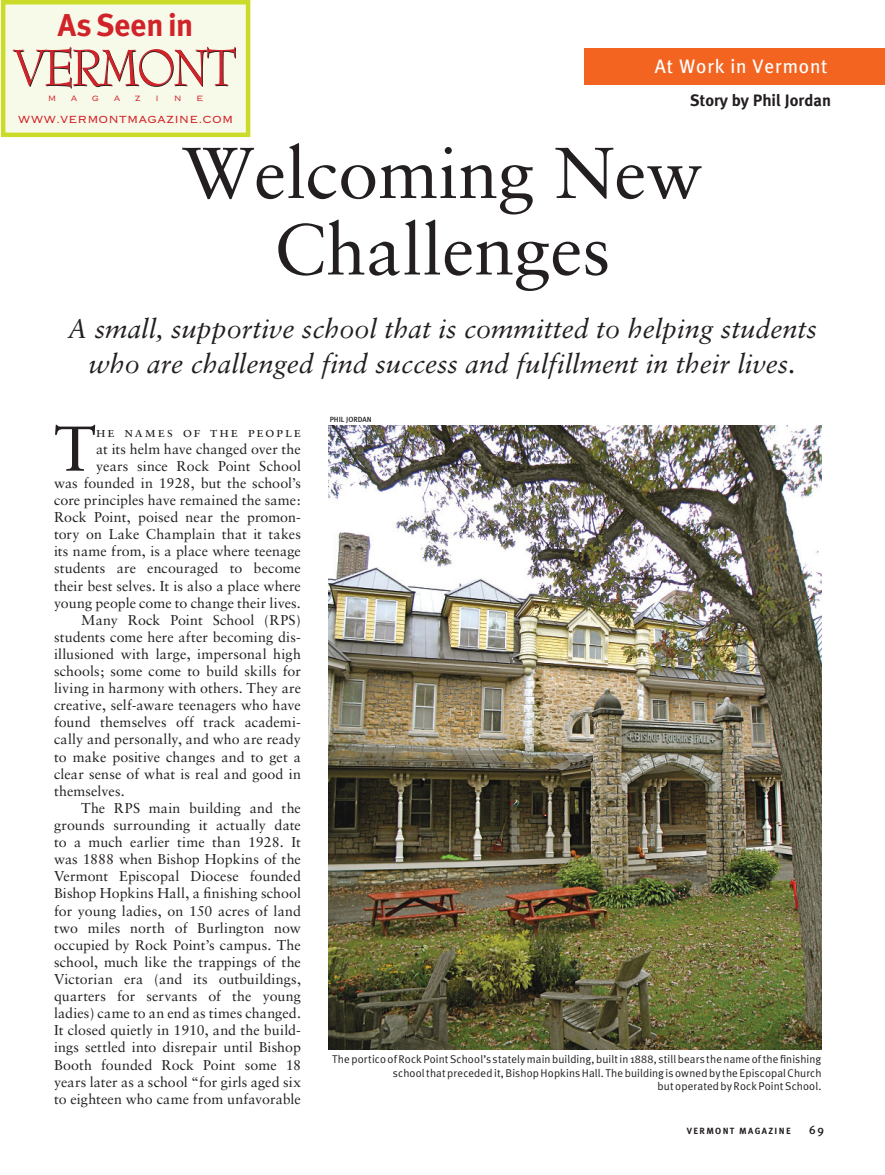
<style>
.page{position:relative;width:885px;height:1175px;background:#fff}
.page>*{position:absolute;margin:0;border:0;box-sizing:border-box;transform-origin:0 0}
.t1{font:72px/76.5px "Sabon";color:#231f20;text-align:center}
.t2{font:63.3px "Sabon";color:#231f20}
.t3{font:55.5px "Bernhard Modern";letter-spacing:-.05em;color:#231f20;scale:.91 1}
.t4{font:700 31.5px "Meta Plus";letter-spacing:-.01em;color:#d1232a}
.t5{font:italic 27px/34.5px "Sabon";color:#231f20;text-align:center}
.t6{font:19.5px "Meta Plus";letter-spacing:.04em;color:#fff}
.t7{font:700 16.5px "Meta Plus";color:#231f20}
.t8{font:14.25px "Sabon";letter-spacing:.005em;color:#231f20}
.t9{font:14.25px "Sabon Roman SC";letter-spacing:.125em;color:#231f20}
.t10{font:13.5px "Copperplate Thirty Two BC";color:#d1232a}
.t11{font:12px "Copperplate Thirty Two BC";letter-spacing:1.2em;color:#d1232a}
.t12{font:500 12px "Meta Plus";color:#231f20}
.t13{font:11.25px/13.5px "Meta Plus Normal";letter-spacing:.01em;color:#231f20;text-align:right}
.t14{font:700 9px "Meta Plus";letter-spacing:.15em;color:#231f20}
.t15{font:500 7.5px "Meta Plus";color:#231f20}
</style>
<div class="page">
<div style="left:583px;top:49px;width:301px;height:36px;background:#f36421"></div>
<img style="left:328px;top:425px;width:493px;height:624px">
<div style="left:3px;top:2px;width:245px;height:133px;background:#f8fae9"></div>
<div style="left:1px;top:0;width:249px;height:137px;border:4px solid #cadb2a"></div>
<h3 class="t4" style="left:58px;top:7px;width:137px">As Seen in</h3>
<h3 class="t3" style="left:14px;top:39px;width:247px">VERMONT</h3>
<p class="t11" style="left:48px;top:92px;width:157px">magazine</p>
<p class="t10" style="left:18px;top:113px;width:217px">WWW.VERMONTMAGAZINE.COM</p>
<h3 class="t6" style="left:654px;top:55px;width:174px">At Work in Vermont</h3>
<p class="t7" style="left:690px;top:90px;width:142px">Story by Phil Jordan</p>
<h1 class="t1" style="left:182px;top:134px;width:521px">Welcoming New<br>Challenges</h1>
<h3 class="t5" style="left:68px;top:312px;width:750px">A small, supportive school that is committed to helping students who are challenged find success and fulfillment in their lives.</h3>
<h2 class="t2" style="left:54px;top:411px;width:44px">T</h2>
<p class="t9" style="left:96px;top:423px;width:206px">he names of the people</p>
<p class="t8" style="left:96px;top:440px;width:206px">at its helm have changed over the</p>
<p class="t8" style="left:96px;top:457px;width:206px">years since Rock Point School</p>
<p class="t8" style="left:54px;top:474px;width:248px">was founded in 1928, but the school’s</p>
<p class="t8" style="left:54px;top:491px;width:248px">core principles have remained the same:</p>
<p class="t8" style="left:54px;top:508px;width:248px">Rock Point, poised near the promon-</p>
<p class="t8" style="left:54px;top:526px;width:248px">tory on Lake Champlain that it takes</p>
<p class="t8" style="left:54px;top:543px;width:248px">its name from, is a place where teenage</p>
<p class="t8" style="left:54px;top:560px;width:248px">students are encouraged to become</p>
<p class="t8" style="left:54px;top:577px;width:248px">their best selves. It is also a place where</p>
<p class="t8" style="left:54px;top:594px;width:248px">young people come to change their lives.</p>
<p class="t8" style="left:81px;top:611px;width:221px">Many Rock Point School (RPS)</p>
<p class="t8" style="left:54px;top:628px;width:248px">students come here after becoming dis-</p>
<p class="t8" style="left:54px;top:645px;width:248px">illusioned with large, impersonal high</p>
<p class="t8" style="left:54px;top:662px;width:248px">schools; some come to build skills for</p>
<p class="t8" style="left:54px;top:679px;width:248px">living in harmony with others. They are</p>
<p class="t8" style="left:54px;top:697px;width:248px">creative, self-aware teenagers who have</p>
<p class="t8" style="left:54px;top:714px;width:248px">found themselves off track academi-</p>
<p class="t8" style="left:54px;top:731px;width:248px">cally and personally, and who are ready</p>
<p class="t8" style="left:54px;top:748px;width:248px">to make positive changes and to get a</p>
<p class="t8" style="left:54px;top:765px;width:248px">clear sense of what is real and good in</p>
<p class="t8" style="left:54px;top:782px;width:72px">themselves.</p>
<p class="t8" style="left:81px;top:799px;width:221px">The RPS main building and the</p>
<p class="t8" style="left:54px;top:816px;width:248px">grounds surrounding it actually date</p>
<p class="t8" style="left:54px;top:833px;width:248px">to a much earlier time than 1928. It</p>
<p class="t8" style="left:54px;top:850px;width:248px">was 1888 when Bishop Hopkins of the</p>
<p class="t8" style="left:54px;top:868px;width:248px">Vermont Episcopal Diocese founded</p>
<p class="t8" style="left:54px;top:885px;width:248px">Bishop Hopkins Hall, a finishing school</p>
<p class="t8" style="left:54px;top:902px;width:248px">for young ladies, on 150 acres of land</p>
<p class="t8" style="left:54px;top:919px;width:248px">two miles north of Burlington now</p>
<p class="t8" style="left:54px;top:936px;width:248px">occupied by Rock Point’s campus. The</p>
<p class="t8" style="left:54px;top:953px;width:248px">school, much like the trappings of the</p>
<p class="t8" style="left:54px;top:970px;width:248px">Victorian era (and its outbuildings,</p>
<p class="t8" style="left:54px;top:987px;width:248px">quarters for servants of the young</p>
<p class="t8" style="left:54px;top:1004px;width:248px">ladies) came to an end as times changed.</p>
<p class="t8" style="left:54px;top:1021px;width:248px">It closed quietly in 1910, and the build-</p>
<p class="t8" style="left:54px;top:1039px;width:248px">ings settled into disrepair until Bishop</p>
<p class="t8" style="left:54px;top:1056px;width:248px">Booth founded Rock Point some 18</p>
<p class="t8" style="left:54px;top:1073px;width:248px">years later as a school “for girls aged six</p>
<p class="t8" style="left:54px;top:1090px;width:248px">to eighteen who came from unfavorable</p>
<p class="t15" style="left:329px;top:415px;width:44px">PHIL JORDAN</p>
<p class="t13" style="left:332px;top:1052px;width:490px">The portico of Rock Point School’s stately main building, built in 1888, still bears the name of the finishing school that preceded it, Bishop Hopkins Hall. The building is owned by the Episcopal Church<br>but operated by Rock Point School.</p>
<p class="t14" style="left:686px;top:1125px;width:106px">VERMONT MAGAZINE</p>
<p class="t12" style="left:808px;top:1123px;width:17px">69</p>
</div>
